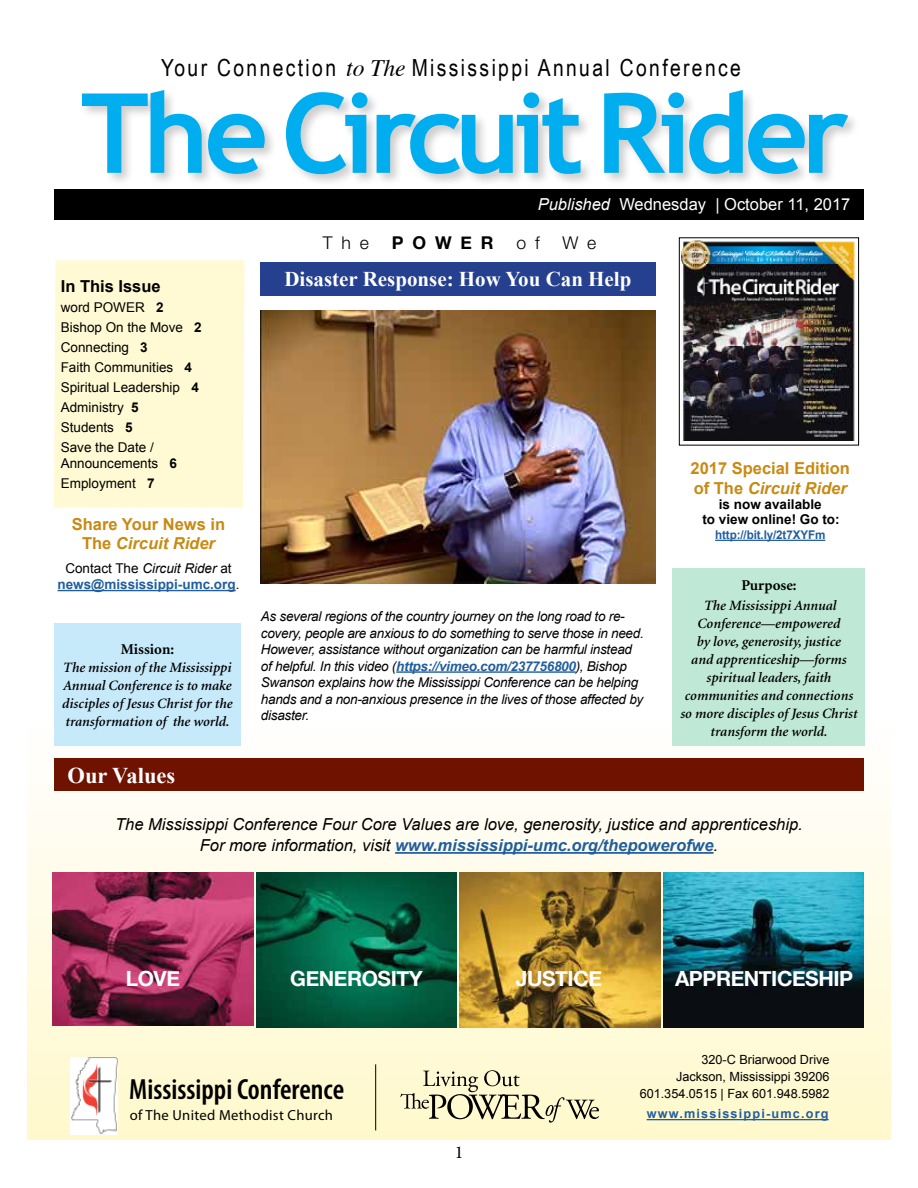
<style>
.page{position:relative;width:918px;height:1188px;background:#fff}
.page>*{position:absolute;margin:0;border:0;box-sizing:border-box;transform-origin:0 0}
.t1{font:700 110.85px "Trebuchet MS";letter-spacing:-.06em;color:#00aeef}
.t2{font:600 condensed 29.25px "Myriad Pro";color:#000}
.t3{font:23.55px "Arial Narrow";letter-spacing:.1em;color:#000}
.t4{font:700 22.5px "Times New Roman";color:#fff}
.t5{font:700 21px "Times New Roman";color:#fff}
.t6{font:700 20.85px "Helvetica Neue";letter-spacing:-.02em;color:#fff}
.t7{font:18px "Minion Pro";color:#000}
.t8{font:300 17.55px "Helvetica Neue";color:#000}
.t9{font:700 17.55px "Helvetica Neue";letter-spacing:.5em;color:#000}
.t10{font:italic 16.5px/21px "Arial";color:#000;text-align:center}
.t11{font:700 16.5px/19.8px "Arial";color:#c88a12}
.t12{font:16.5px "Arial";color:#fff}
.t13{font:700 16.5px "Arial";color:#000}
.t14{font:700 15px "Minion";color:#000}
.t15{font:14.7px "Myriad Pro";letter-spacing:.02em;color:#000}
.t16{font:italic 600 14.25px/18px "Minion";color:#000;text-align:center}
.t17{font:italic 13.5px/16.5px "Arial";letter-spacing:-.02em;color:#000}
.t18{font:13.5px/20px "Arial";color:#000}
.t19{font:700 13.5px/16.5px "Arial";color:#215e9e;text-align:center}
.t20{font:700 13.5px/15px "Arial";color:#000;text-align:center}
.t21{font:12.6px/17px "Arial";color:#000;text-align:right}
.t22{font:700 12.6px "Arial";letter-spacing:.095em;color:#215e9e}
.t23{font:700 12px "Arial";letter-spacing:-.01em;color:#215e9e}
.s1{font-family:"Times";font-style:italic}
.s2{font-style:italic}
.s3{font-weight:700}
.s4{font-weight:400;color:#000}
.s5{font-weight:400;font-style:italic;color:#000}
.s6{font-weight:700;color:#215e9e}
</style>
<div class="page">
<div style="left:260px;top:262px;width:396px;height:34px;background:#25408f"></div>
<div style="left:27px;top:717px;width:864px;height:422px;background:linear-gradient(to bottom,#fefcfc,#fcf2c6)"></div>
<hr style="left:395px;top:852px;width:319px;height:2px;background:#215e9e">
<div style="left:79px;top:88px;width:782px;height:99px;background:#000;opacity:.2"></div>
<div style="left:54px;top:189px;width:810px;height:30px;background:#000"></div>
<div style="left:54px;top:759px;width:810px;height:32px;background:#6f1200"></div>
<div style="left:673px;top:569px;width:192px;height:177px;background:#bfe9d6"></div>
<div style="left:54px;top:623px;width:187px;height:122px;background:#c7eafb"></div>
<hr style="left:715px;top:540px;width:110px;height:1px;background:#215e9e">
<hr style="left:58px;top:590px;width:178px;height:1px;background:#215e9e">
<div style="left:54px;top:260px;width:190px;height:248px;background:#fffad4"></div>
<img style="left:71px;top:1057px;width:47px;height:77px">
<hr style="left:375px;top:1064px;width:1px;height:66px;background:#000">
<hr style="left:647px;top:1119px;width:182px;height:1px;background:#215e9e">
<img style="left:682px;top:240px;width:174px;height:200px">
<div style="left:679px;top:237px;width:180px;height:208px;border:1px solid #000"></div>
<img style="left:53px;top:872px;width:200px;height:154px">
<img style="left:460px;top:872px;width:200px;height:155px">
<img style="left:256px;top:872px;width:201px;height:155px">
<img style="left:663px;top:872px;width:201px;height:155px">
<hr style="left:396px;top:671px;width:180px;height:2px;background:#215e9e">
<svg style="left:400px;top:1070px;width:199px;height:53px;background:#d8d3b1"></svg>
<img style="left:261px;top:310px;width:395px;height:273px">
<h3 class="t3" style="left:161px;top:54px;width:581px">Your Connection <span class="s1">to The</span> Mississippi Annual Conference</h3>
<h1 class="t1" style="left:81px;top:64px;width:770px">The Circuit Rider</h1>
<p class="t12" style="left:538px;top:194px;width:314px"><span class="s2">Published</span> Wednesday | October 11, 2017</p>
<p class="t13" style="left:61px;top:275px;width:101px">In This Issue</p>
<p class="t18" style="left:61px;top:297px;width:143px">word POWER <span class="s3">2<br></span>Bishop On the Move <span class="s3">2<br></span>Connecting <span class="s3">3<br></span>Faith Communities <span class="s3">4<br></span>Spiritual Leadership <span class="s3">4<br></span>Administry <span class="s3">5<br></span>Students <span class="s3">5<br></span>Save the Date /</p>
<p class="t18" style="left:61px;top:454px;width:118px">Announcements <span class="s3">6<br></span>Employment <span class="s3">7</span></p>
<p class="t11" style="left:72px;top:514px;width:155px;text-align:center">Share Your News in<br>The <span class="s2">Circuit Rider</span></p>
<p class="t19" style="left:58px;top:560px;width:183px"><span class="s4">Contact The</span> <span class="s5">Circuit Rider</span> <span class="s4">at </span>news@mississippi-umc.org<span class="s4">.</span></p>
<p class="t14" style="left:121px;top:641px;width:55px">Mission:</p>
<p class="t16" style="left:62px;top:659px;width:172px;text-align:justify">The mission of the Mississippi Annual Conference is to make disciples of Jesus Christ for the transformation of the world.</p>
<h3 class="t4" style="left:68px;top:759px;width:109px">Our Values</h3>
<p class="t8" style="left:323px;top:232px;width:48px">The</p>
<p class="t9" style="left:392px;top:232px;width:103px">POWER</p>
<p class="t8" style="left:516px;top:232px;width:25px">o f</p>
<p class="t8" style="left:563px;top:232px;width:35px">W e</p>
<h3 class="t5" style="left:284px;top:264px;width:349px">Disaster Response: How You Can Help</h3>
<p class="t17" style="left:261px;top:608px;width:384px">As several regions of the country journey on the long road to re&shy;covery, people are anxious to do something to serve those in need.<br>However, assistance without organization can be harmful instead of helpful. In this video (<span class="s6">https://vimeo.com/237756800</span>), Bishop Swanson explains how the Mississippi Conference can be helping hands and a non-anxious presence in the lives of those affected by disaster.</p>
<p class="t11" style="left:690px;top:459px;width:161px">2017 Special Edition of The <span class="s2">Circuit Rider</span></p>
<p class="t20" style="left:702px;top:497px;width:139px">is now available<br>to view online! Go to:</p>
<p class="t23" style="left:715px;top:527px;width:112px">http://bit.ly/2t7XYFm</p>
<p class="t14" style="left:741px;top:578px;width:57px">Purpose:</p>
<p class="t16" style="left:680px;top:597px;width:179px">The Mississippi Annual<br>Conference—empowered<br>by love, generosity, justice<br>and apprenticeship—forms spiritual leaders, faith communities and connections so more disciples of Jesus Christ transform the world.</p>
<p class="t10" style="left:115px;top:814px;width:689px">The Mississippi Conference Four Core Values are love, generosity, justice and apprenticeship.<br>For more information, visit <span class="s6">www.mississippi-umc.org/thepowerofwe</span>.</p>
<h3 class="t6" style="left:126px;top:966px;width:56px">LOVE</h3>
<h3 class="t6" style="left:290px;top:966px;width:134px">GENEROSITY</h3>
<h3 class="t6" style="left:516px;top:966px;width:88px">JUSTICE</h3>
<h3 class="t6" style="left:675px;top:966px;width:180px">APPRENTICESHIP</h3>
<h2 class="t2" style="left:129px;top:1071px;width:216px">Mississippi Conference</h2>
<p class="t15" style="left:130px;top:1106px;width:205px">of The United Methodist Church</p>
<h3 class="t7" style="left:455px;top:1140px;width:10px">1</h3>
<p class="t21" style="left:640px;top:1052px;width:191px">320-C Briarwood Drive<br>Jackson, Mississippi 39206<br>601.354.0515 | Fax 601.948.5982</p>
<p class="t22" style="left:647px;top:1106px;width:183px">www.mississippi-umc.org</p>
</div>
